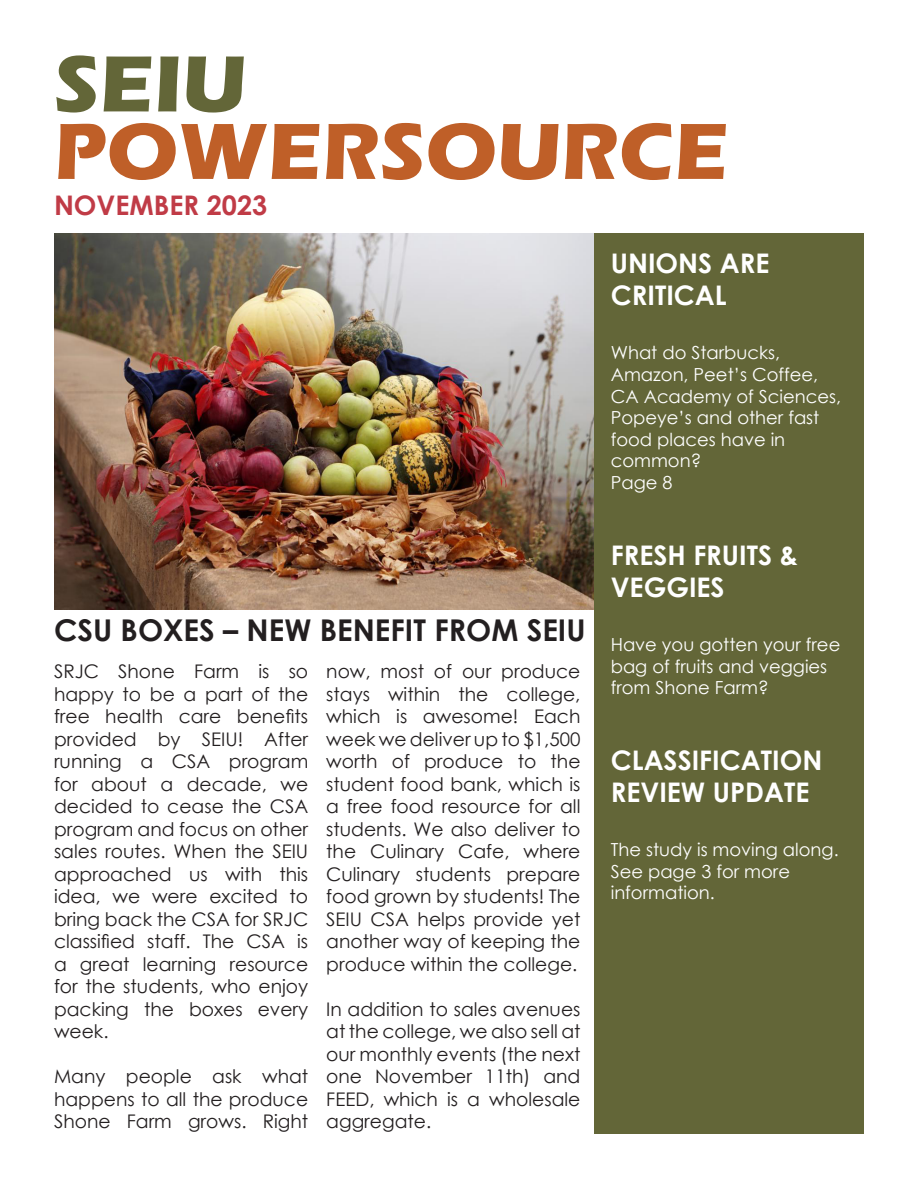
<style>
.page{position:relative;width:918px;height:1188px;background:#fff}
.page>*{position:absolute;margin:0;border:0;box-sizing:border-box;transform-origin:0 0}
.t1{font:700 82.5px "Eras ITC";color:#bf5f28}
.t2{font:700 82.5px "Eras ITC";color:#636638}
.t3{font:700 30px "Century Gothic";color:#231f20}
.t4{font:700 27px/32.4px "Century Gothic";color:#fff}
.t5{font:700 27px "Century Gothic";color:#c03b46}
.t6{font:18.75px/22.5px "Century Gothic";color:#231f20;text-align:justify}
.t7{font:18px/21.6px "Century Gothic";color:#fff}
</style>
<div class="page">
<img style="left:54px;top:233px;width:540px;height:376px">
<div style="left:594px;top:233px;width:270px;height:901px;background:#636638"></div>
<p class="t2" style="left:54px;top:37px;width:194px">SEIU</p>
<p class="t1" style="left:54px;top:104px;width:676px">POWERSOURCE</p>
<p class="t5" style="left:54px;top:184px;width:215px">NOVEMBER 2023</p>
<p class="t3" style="left:54px;top:608px;width:533px">CSU BOXES – NEW BENEFIT FROM SEIU</p>
<p class="t6" style="left:54px;top:660px;width:256px">SRJC Shone Farm is so happy to be a part of the free health care benefits provided by SEIU! After running a CSA program for about a decade, we decided to cease the CSA program and focus on other sales routes. When the SEIU approached us with this idea, we were excited to bring back the CSA for SRJC classified staff. The CSA is a great learning resource for the students, who enjoy packing the boxes every week.</p>
<p class="t6" style="left:54px;top:1065px;width:256px">Many people ask what happens to all the produce Shone Farm grows. Right</p>
<p class="t6" style="left:326px;top:660px;width:256px">now, most of our produce stays within the college, which is awesome! Each week we deliver up to $1,500 worth of produce to the student food bank, which is a free food resource for all students. We also deliver to the Culinary Cafe, where Culinary students prepare food grown by students! The SEIU CSA helps provide yet another way of keeping the produce within the college.</p>
<p class="t6" style="left:326px;top:997px;width:256px">In addition to sales avenues at the college, we also sell at our monthly events (the next one November 11th) and FEED, which is a wholesale aggregate.</p>
<p class="t4" style="left:611px;top:246px;width:160px">UNIONS ARE<br>CRITICAL</p>
<p class="t7" style="left:611px;top:342px;width:232px">What do Starbucks,<br>Amazon, Peet’s Coffee,<br>CA Academy of Sciences,<br>Popeye’s and other fast food places have in common?<br>Page 8</p>
<p class="t4" style="left:611px;top:537px;width:189px">FRESH FRUITS &amp;<br>VEGGIES</p>
<p class="t7" style="left:611px;top:633px;width:231px">Have you gotten your free bag of fruits and veggies from Shone Farm?</p>
<p class="t4" style="left:611px;top:743px;width:213px">CLASSIFICATION<br>REVIEW UPDATE</p>
<p class="t7" style="left:611px;top:839px;width:229px">The study is moving along.<br>See page 3 for more information.</p>
</div>
